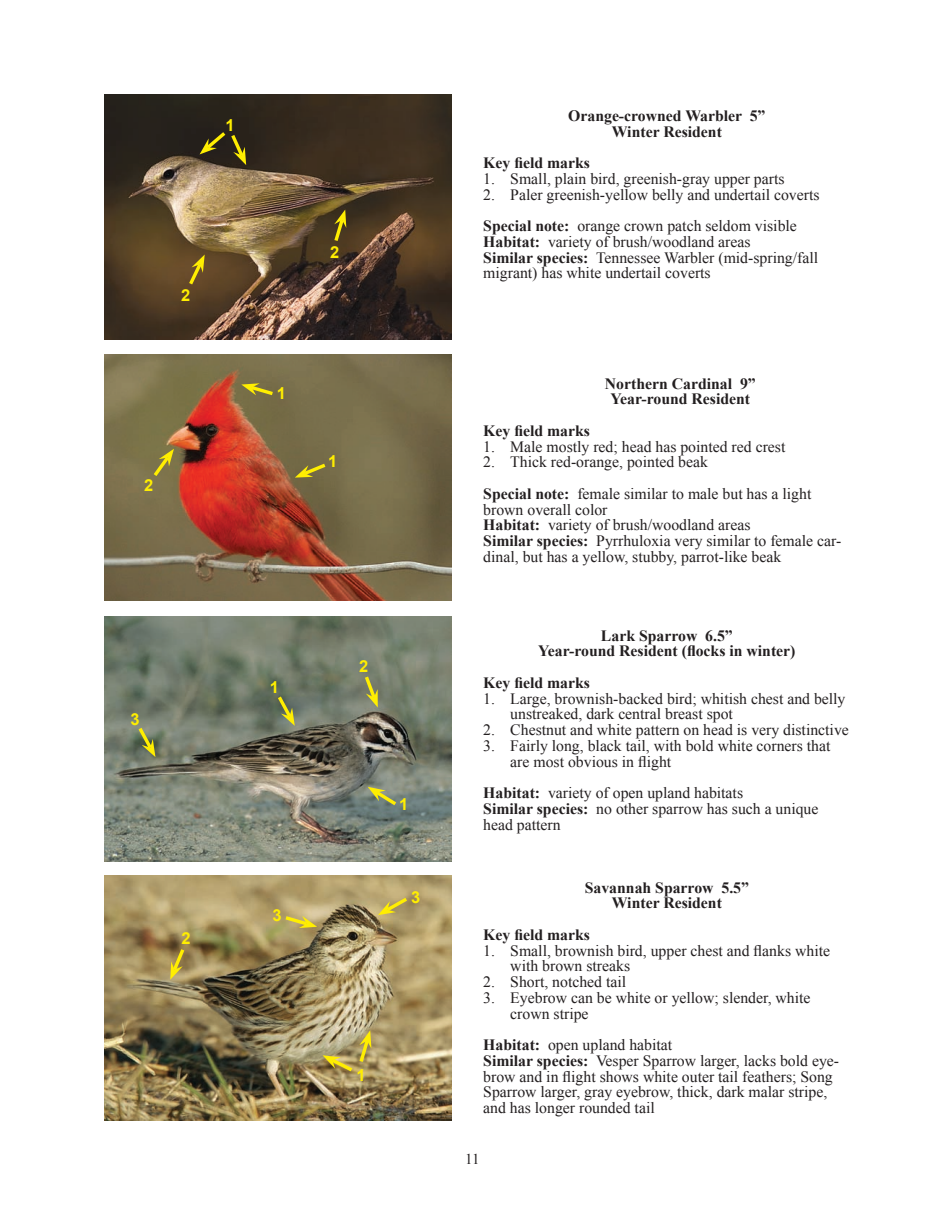
<style>
.page{position:relative;width:945px;height:1215px;background:#fff}
.page>*{position:absolute;margin:0;border:0;box-sizing:border-box;transform-origin:0 0}
.t1{font:700 16.5px "Arial";color:#ffee01}
.t2{font:15.75px/15.8px "Times New Roman";color:#231f20}
.t3{font:700 15.75px/15.8px "Times New Roman";color:#231f20;text-align:center}
.t4{font:15px "Times New Roman";color:#231f20}
.s1{font-weight:700}
</style>
<div class="page">
<img style="left:105px;top:94px;width:346px;height:246px">
<svg style="left:200px;top:129px;width:46px;height:36px;background:#4c4417"></svg>
<svg style="left:186px;top:255px;width:19px;height:33px"></svg>
<svg style="left:332px;top:210px;width:14px;height:35px"></svg>
<img style="left:105px;top:355px;width:346px;height:245px">
<svg style="left:150px;top:449px;width:24px;height:31px"></svg>
<svg style="left:241px;top:383px;width:36px;height:15px"></svg>
<svg style="left:295px;top:461px;width:34px;height:17px"></svg>
<img style="left:105px;top:875px;width:346px;height:245px">
<svg style="left:323px;top:1030px;width:48px;height:44px;background:#b4a460"></svg>
<svg style="left:378px;top:895px;width:33px;height:20px"></svg>
<svg style="left:282px;top:914px;width:35px;height:14px"></svg>
<svg style="left:170px;top:945px;width:17px;height:35px"></svg>
<img style="left:105px;top:616px;width:346px;height:245px">
<svg style="left:275px;top:693px;width:20px;height:33px"></svg>
<svg style="left:368px;top:787px;width:32px;height:21px"></svg>
<svg style="left:362px;top:673px;width:16px;height:35px"></svg>
<svg style="left:135px;top:724px;width:20px;height:33px"></svg>
<p class="t1" style="left:225px;top:114px;width:11px">1</p>
<p class="t1" style="left:181px;top:284px;width:11px">2</p>
<p class="t1" style="left:144px;top:475px;width:11px">2</p>
<p class="t1" style="left:277px;top:383px;width:11px">1</p>
<p class="t1" style="left:330px;top:241px;width:11px">2</p>
<p class="t1" style="left:328px;top:451px;width:11px">1</p>
<p class="t1" style="left:131px;top:709px;width:11px">3</p>
<p class="t1" style="left:182px;top:928px;width:11px">2</p>
<p class="t1" style="left:270px;top:676px;width:11px">1</p>
<p class="t1" style="left:273px;top:904px;width:11px">3</p>
<p class="t1" style="left:359px;top:656px;width:11px">2</p>
<p class="t1" style="left:399px;top:793px;width:11px">1</p>
<p class="t1" style="left:411px;top:886px;width:11px">3</p>
<p class="t1" style="left:356px;top:1064px;width:11px">1</p>
<p class="t3" style="left:568px;top:107px;width:199px">Orange-crowned Warbler 5”<br>Winter Resident</p>
<p class="t3" style="left:483px;top:155px;width:108px">Key field marks</p>
<p class="t2" style="left:483px;top:171px;width:303px">1. Small, plain bird, greenish-gray upper parts</p>
<p class="t2" style="left:483px;top:178px;width:338px;line-height:31.5px">2. Paler greenish-yellow belly and undertail coverts<br><span class="s1">Special note:</span> orange crown patch seldom visible</p>
<p class="t2" style="left:483px;top:234px;width:336px"><span class="s1">Habitat:</span> variety of brush/woodland areas<br><span class="s1">Similar species:</span> Tennessee Warbler (mid-spring/fall migrant) has white undertail coverts</p>
<p class="t3" style="left:605px;top:375px;width:152px">Northern Cardinal 9”<br>Year-round Resident</p>
<p class="t3" style="left:483px;top:422px;width:108px">Key field marks</p>
<p class="t2" style="left:483px;top:438px;width:304px">1. Male mostly red; head has pointed red crest</p>
<p class="t2" style="left:483px;top:446px;width:330px;line-height:31.5px">2. Thick red-orange, pointed beak<br><span class="s1">Special note:</span> female similar to male but has a light</p>
<p class="t2" style="left:483px;top:501px;width:360px">brown overall color<br><span class="s1">Habitat:</span> variety of brush/woodland areas<br><span class="s1">Similar species:</span> Pyrrhuloxia very similar to female car&shy;dinal, but has a yellow, stubby, parrot-like beak</p>
<p class="t3" style="left:538px;top:627px;width:259px">Lark Sparrow 6.5”<br>Year-round Resident (flocks in winter)</p>
<p class="t3" style="left:483px;top:674px;width:108px">Key field marks</p>
<p class="t2" style="left:510px;top:690px;width:337px;text-indent:-27px">1. Large, brownish-backed bird; whitish chest and belly unstreaked, dark central breast spot</p>
<p class="t2" style="left:483px;top:722px;width:367px">2. Chestnut and white pattern on head is very distinctive</p>
<p class="t2" style="left:510px;top:738px;width:322px;text-indent:-27px">3. Fairly long, black tail, with bold white corners that are most obvious in flight</p>
<p class="t2" style="left:483px;top:785px;width:337px"><span class="s1">Habitat:</span> variety of open upland habitats<br><span class="s1">Similar species:</span> no other sparrow has such a unique head pattern</p>
<p class="t3" style="left:585px;top:879px;width:166px">Savannah Sparrow 5.5”<br>Winter Resident</p>
<p class="t3" style="left:483px;top:926px;width:108px">Key field marks</p>
<p class="t2" style="left:510px;top:942px;width:321px;text-indent:-27px">1. Small, brownish bird, upper chest and flanks white with brown streaks</p>
<p class="t2" style="left:483px;top:974px;width:144px">2. Short, notched tail</p>
<p class="t2" style="left:510px;top:990px;width:302px;text-indent:-27px">3. Eyebrow can be white or yellow; slender, white crown stripe</p>
<p class="t2" style="left:483px;top:1037px;width:357px"><span class="s1">Habitat:</span> open upland habitat<br><span class="s1">Similar species:</span> Vesper Sparrow larger, lacks bold eye&shy;brow and in flight shows white outer tail feathers; Song Sparrow larger, gray eyebrow, thick, dark malar stripe, and has longer rounded tail</p>
<p class="t4" style="left:465px;top:1149px;width:16px">11</p>
</div>
